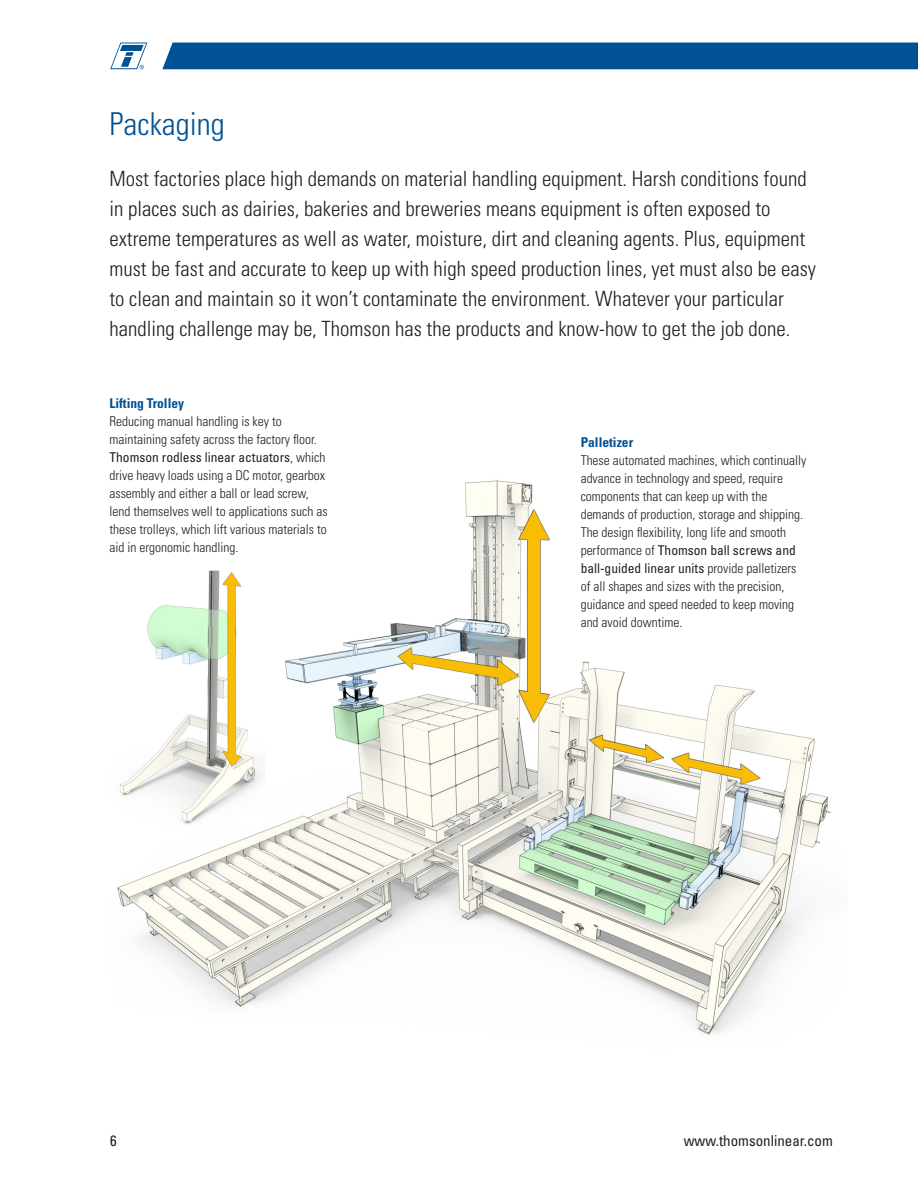
<style>
.page{position:relative;width:918px;height:1188px;background:#fff}
.page>*{position:absolute;margin:0;border:0;box-sizing:border-box;transform-origin:0 0}
.t1{font:300 condensed 31.5px "Univers LT Std";color:#005294}
.t2{font:300 condensed 21px/30px "Univers LT Std";color:#231f20}
.t3{font:condensed 15px "Univers LT Std";color:#231f20}
.Table_Body_Copy_Left{font:300 condensed 13.5px/18px "Univers LT Std";color:#231f20}
.s1{font-weight:700;color:#005294}
.s2{font-weight:400}
</style>
<div class="page">
<div style="left:162px;top:43px;width:756px;height:26px;background:#005294"></div>
<svg style="left:110px;top:43px;width:37px;height:26px"></svg>
<img style="left:117px;top:480px;width:714px;height:555px">
<img style="left:117px;top:562px;width:148px;height:268px">
<p class="t1" style="left:109px;top:105px;width:117px">Packaging</p>
<p class="t2" style="left:109px;top:164px;width:708px">Most factories place high demands on material handling equipment. Harsh conditions found in places such as dairies, bakeries and breweries means equipment is often exposed to extreme temperatures as well as water, moisture, dirt and cleaning agents. Plus, equipment must be fast and accurate to keep up with high speed production lines, yet must also be easy to clean and maintain so it won’t contaminate the environment. Whatever your particular handling challenge may be, Thomson has the products and know-how to get the job done.</p>
<p class="Table_Body_Copy_Left" style="left:109px;top:394px;width:220px"><span class="s1">Lifting Trolley<br></span>Reducing manual handling is key to maintaining safety across the factory floor.<br><span class="s2">Thomson rodless linear actuators</span>, which drive heavy loads using a DC motor, gearbox assembly and either a ball or lead screw, lend themselves well to applications such as these trolleys, which lift various materials to aid in ergonomic handling.</p>
<p class="Table_Body_Copy_Left" style="left:581px;top:433px;width:227px"><span class="s1">Palletizer<br></span>These automated machines, which continually advance in technology and speed, require components that can keep up with the demands of production, storage and shipping.<br>The design flexibility, long life and smooth performance of <span class="s2">Thomson ball screws and ball-guided linear units</span> provide palletizers of all shapes and sizes with the precision, guidance and speed needed to keep moving and avoid downtime.</p>
<p class="t3" style="left:110px;top:1131px;width:8px">6</p>
<p class="t3" style="left:684px;top:1131px;width:151px">www.thomsonlinear.com</p>
</div>
